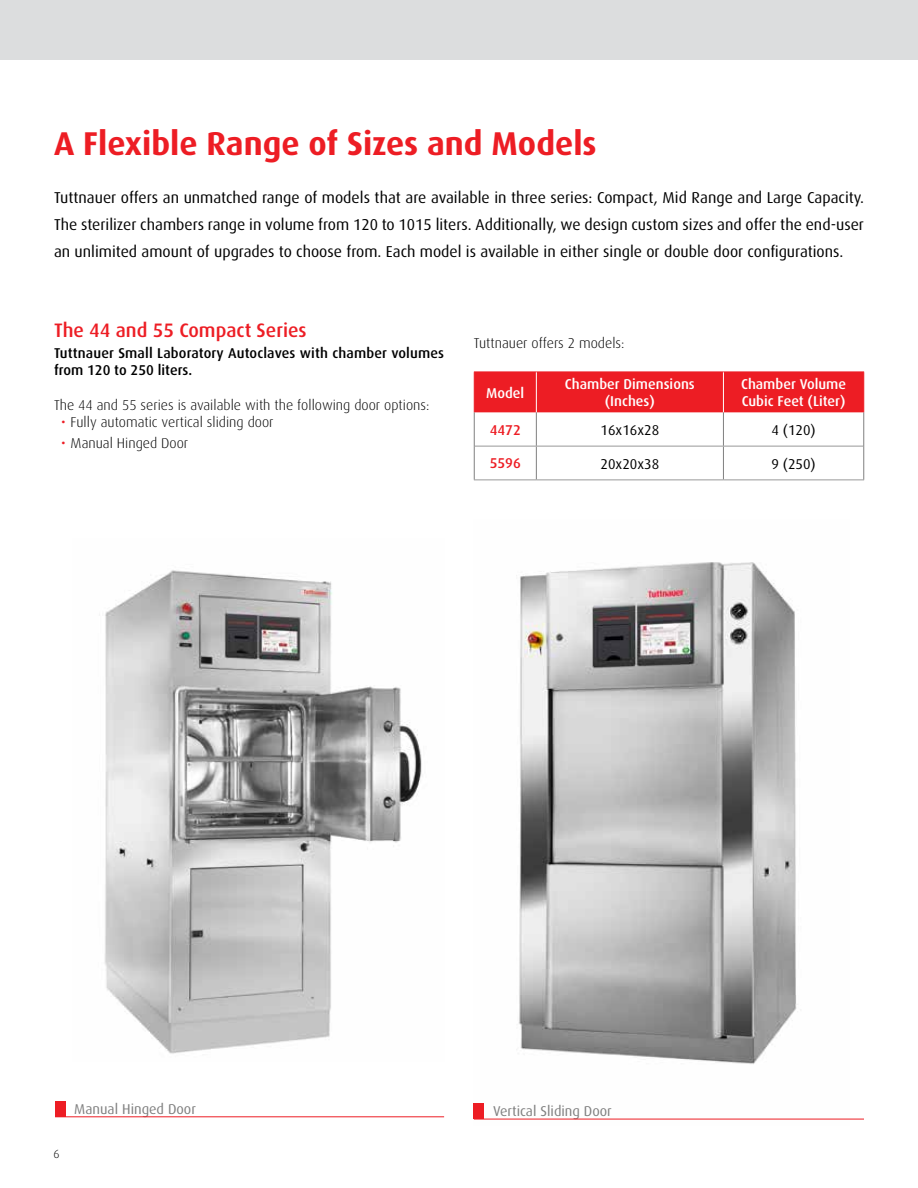
<style>
.page{position:relative;width:918px;height:1188px;background:#fff}
.page>*{position:absolute;margin:0;border:0;box-sizing:border-box;transform-origin:0 0}
.t1{font:700 33px "Dax";color:#ed1d24}
.t2{font:500 19.5px "Dax";color:#ed1d24}
.t3{font:15.75px/27px "Dax";color:#000;text-align:justify}
.t4{font:300 14.25px "Dax";color:#000}
.t5{font:500 14.25px/17.1px "Dax";letter-spacing:.01em;color:#000}
.t6{font:500 14.25px/17.1px "Dax";color:#fff;text-align:center}
.t7{font:14.25px "Dax";color:#808080}
.t8{font:14.25px "Dax";color:#000}
.t9{font:500 14.25px "Dax";color:#ed1d24}
.t10{font:300 12px "Dax";color:#000}
.s1{font-weight:400;color:#ed1d24}
</style>
<div class="page">
<img style="left:474px;top:562px;width:376px;height:557px">
<div style="left:0;top:0;width:918px;height:60px;background:#dcddde"></div>
<hr style="left:55px;top:1117px;width:389px;height:1px;background:#ed1d24">
<div style="left:55px;top:1101px;width:10px;height:16px;background:#ed1d24"></div>
<hr style="left:474px;top:1119px;width:390px;height:1px;background:#ed1d24">
<div style="left:474px;top:1104px;width:10px;height:15px;background:#ed1d24"></div>
<div style="left:475px;top:373px;width:388px;height:39px;background:#ed1d24"></div>
<hr style="left:536px;top:446px;width:1px;height:34px;background:#808080">
<hr style="left:723px;top:446px;width:1px;height:34px;background:#808080">
<hr style="left:475px;top:446px;width:61px;height:1px;background:#999">
<hr style="left:536px;top:446px;width:187px;height:1px;background:#999">
<hr style="left:723px;top:446px;width:140px;height:1px;background:#999">
<hr style="left:474px;top:480px;width:62px;height:1px;background:#999">
<hr style="left:536px;top:480px;width:187px;height:1px;background:#999">
<hr style="left:723px;top:480px;width:141px;height:1px;background:#999">
<hr style="left:474px;top:446px;width:1px;height:34px;background:#808080">
<hr style="left:863px;top:446px;width:1px;height:34px;background:#808080">
<hr style="left:474px;top:372px;width:62px;height:1px;background:#ed1d24">
<hr style="left:474px;top:372px;width:1px;height:40px;background:#ed1d24">
<hr style="left:536px;top:372px;width:187px;height:1px;background:#ed1d24">
<hr style="left:723px;top:372px;width:141px;height:1px;background:#ed1d24">
<hr style="left:863px;top:372px;width:1px;height:40px;background:#ed1d24">
<hr style="left:536px;top:372px;width:1px;height:40px;background:#fff">
<hr style="left:723px;top:372px;width:1px;height:40px;background:#fff">
<hr style="left:474px;top:412px;width:1px;height:34px;background:#808080">
<hr style="left:536px;top:412px;width:1px;height:34px;background:#808080">
<hr style="left:723px;top:412px;width:1px;height:34px;background:#808080">
<hr style="left:863px;top:412px;width:1px;height:34px;background:#808080">
<img style="left:104px;top:570px;width:318px;height:484px">
<h1 class="t1" style="left:54px;top:125px;width:544px">A Flexible Range of Sizes and Models</h1>
<p class="t3" style="left:54px;top:185px;width:812px">Tuttnauer offers an unmatched range of models that are available in three series: Compact, Mid Range and Large Capacity.<br>The sterilizer chambers range in volume from 120 to 1015 liters. Additionally, we design custom sizes and offer the end-user an unlimited amount of upgrades to choose from. Each model is available in either single or double door configurations.</p>
<p class="t2" style="left:54px;top:319px;width:254px">The 44 and 55 Compact Series</p>
<p class="t5" style="left:54px;top:345px;width:392px">Tuttnauer Small Laboratory Autoclaves with chamber volumes from 120 to 250 liters.</p>
<p class="t4" style="left:54px;top:397px;width:377px">The 44 and 55 series is available with the following door options:</p>
<p class="t4" style="left:61px;top:414px;width:214px"><span class="s1">•</span> Fully automatic vertical sliding door</p>
<p class="t4" style="left:61px;top:435px;width:129px"><span class="s1">•</span> Manual Hinged Door</p>
<p class="t4" style="left:474px;top:336px;width:152px">Tuttnauer offers 2 models:</p>
<p class="t6" style="left:486px;top:384px;width:40px">Model</p>
<p class="t6" style="left:565px;top:376px;width:131px">Chamber Dimensions (Inches)</p>
<p class="t6" style="left:741px;top:376px;width:106px;text-align:left">Chamber Volume<br>Cubic Feet (Liter)</p>
<p class="t9" style="left:490px;top:422px;width:33px">4472</p>
<p class="t8" style="left:601px;top:422px;width:60px">16x16x28</p>
<p class="t8" style="left:771px;top:422px;width:46px">4 (120)</p>
<p class="t9" style="left:490px;top:456px;width:33px">5596</p>
<p class="t8" style="left:601px;top:456px;width:60px">20x20x38</p>
<p class="t8" style="left:771px;top:456px;width:46px">9 (250)</p>
<p class="t10" style="left:54px;top:1148px;width:8px">6</p>
<p class="t7" style="left:74px;top:1101px;width:123px">Manual Hinged Door</p>
<p class="t7" style="left:493px;top:1103px;width:120px">Vertical Sliding Door</p>
</div>
